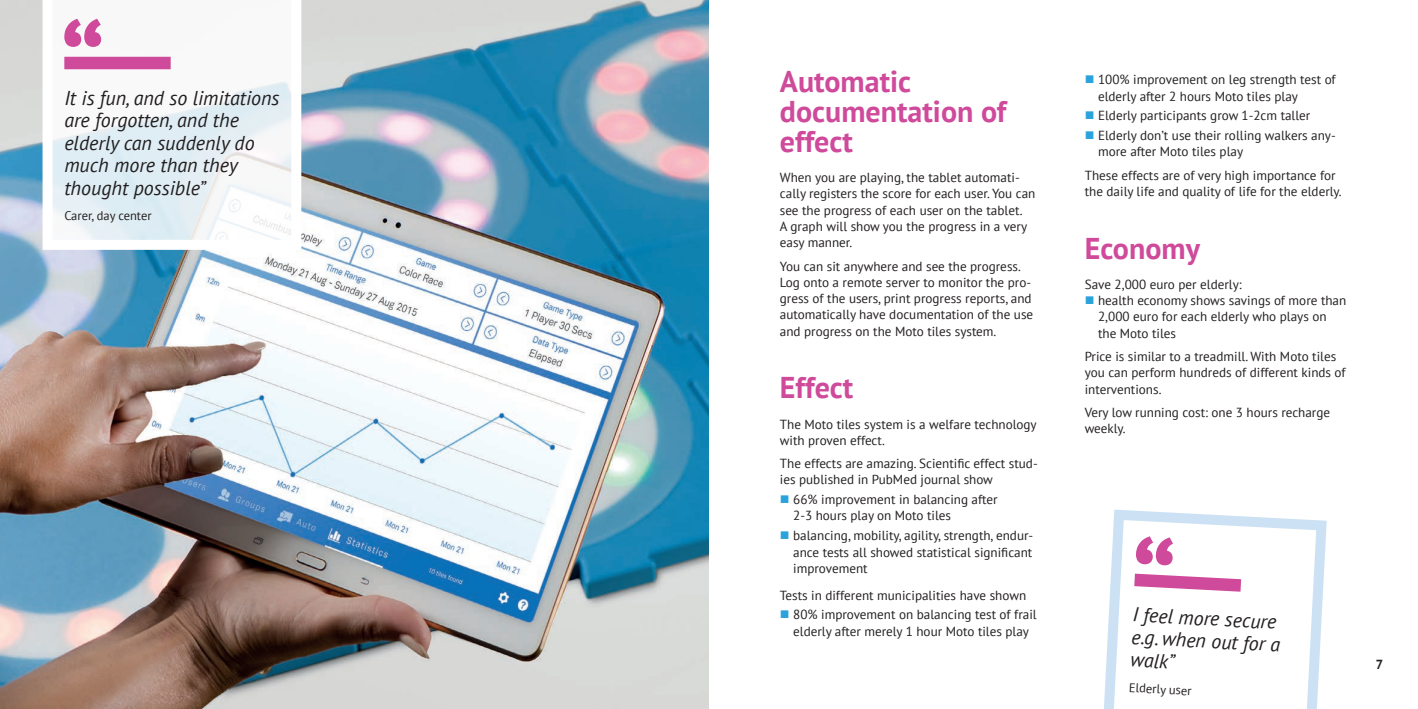
<style>
.page{position:relative;width:1418px;height:709px;background:#fff}
.page>*{position:absolute;margin:0;border:0;box-sizing:border-box;transform-origin:0 0}
.t1{font:700 30px/30px "PT Sans";color:#cf4a9b}
.t2{font:italic 20px/22.5px "PT Sans";color:#231f20}
.Brød{font:13.12px/16.2px "PT Sans";color:#231f20}
.t3{font:700 13.12px "PT Sans";color:#231f20}
.t4{font:12.5px "PT Sans";color:#231f20}
.s1{color:#2aa2db}
</style>
<div class="page">
<img style="left:0;top:0;width:709px;height:709px">
<svg style="left:43px;top:0;width:258px;height:250px"></svg>
<svg style="left:64px;top:19px;width:37px;height:28px"></svg>
<div style="left:64px;top:57px;width:107px;height:12px;background:#cf4a9b"></div>
<svg style="left:1104px;top:509px;width:223px;height:200px"></svg>
<svg style="left:1121px;top:536px;width:132px;height:62px"></svg>
<p class="t2" style="left:64px;top:86px;width:217px">It is fun, and so limitations are forgotten, and the elderly can suddenly do much more than they thought possible”</p>
<p class="t4" style="left:64px;top:208px;width:89px">Carer, day center</p>
<h2 class="t1" style="left:780px;top:66px;width:228px">Automatic documentation of effect</h2>
<p class="Brød" style="left:780px;top:169px;width:257px">When you are playing, the tablet automati&shy;cally registers the score for each user. You can see the progress of each user on the tablet.<br>A graph will show you the progress in a very easy manner.</p>
<p class="Brød" style="left:780px;top:257px;width:255px">You can sit anywhere and see the progress.<br>Log onto a remote server to monitor the pro&shy;gress of the users, print progress reports, and automatically have documentation of the use and progress on the Moto tiles system.</p>
<h2 class="t1" style="left:780px;top:372px;width:75px">Effect</h2>
<p class="Brød" style="left:780px;top:415px;width:258px">The Moto tiles system is a welfare technology with proven effect.</p>
<p class="Brød" style="left:780px;top:455px;width:259px">The effects are amazing. Scientific effect stud&shy;ies published in PubMed journal show</p>
<p class="Brød" style="left:793px;top:491px;width:206px;text-indent:-13px"><span class="s1">■</span> 66% improvement in balancing after<br>2-3 hours play on Moto tiles</p>
<p class="Brød" style="left:793px;top:527px;width:241px;text-align:justify;text-indent:-13px"><span class="s1">■</span> balancing, mobility, agility, strength, endur&shy;ance tests all showed statistical significant improvement</p>
<p class="Brød" style="left:780px;top:586px;width:248px">Tests in different municipalities have shown</p>
<p class="Brød" style="left:780px;top:606px;width:258px;text-align:center"><span class="s1">■</span> 80% improvement on balancing test of frail elderly after merely 1 hour Moto tiles play</p>
<p class="Brød" style="left:1098px;top:71px;width:239px;text-indent:-13px"><span class="s1">■</span> 100% improvement on leg strength test of elderly after 2 hours Moto tiles play</p>
<p class="Brød" style="left:1084px;top:107px;width:227px"><span class="s1">■</span> Elderly participants grow 1-2cm taller</p>
<p class="Brød" style="left:1098px;top:127px;width:239px;text-indent:-13px"><span class="s1">■</span> Elderly don’t use their rolling walkers any&shy;more after Moto tiles play</p>
<p class="Brød" style="left:1084px;top:167px;width:258px">These effects are of very high importance for the daily life and quality of life for the elderly.</p>
<h2 class="t1" style="left:1084px;top:232px;width:117px">Economy</h2>
<p class="Brød" style="left:1084px;top:276px;width:158px">Save 2,000 euro per elderly:</p>
<p class="Brød" style="left:1098px;top:292px;width:250px;text-indent:-13px"><span class="s1">■</span> health economy shows savings of more than<br>2,000 euro for each elderly who plays on the Moto tiles</p>
<p class="Brød" style="left:1084px;top:348px;width:262px">Price is similar to a treadmill. With Moto tiles you can perform hundreds of different kinds of interventions.</p>
<p class="Brød" style="left:1084px;top:404px;width:247px">Very low running cost: one 3 hours recharge weekly.</p>
<p class="t2" style="left:1133px;top:602px;width:150px;rotate:3deg">I feel more secure e.g. when out for a walk”</p>
<p class="t4" style="left:1129px;top:679px;width:64px;rotate:3deg">Elderly user</p>
<p class="t3" style="left:1375px;top:656px;width:9px">7</p>
</div>
